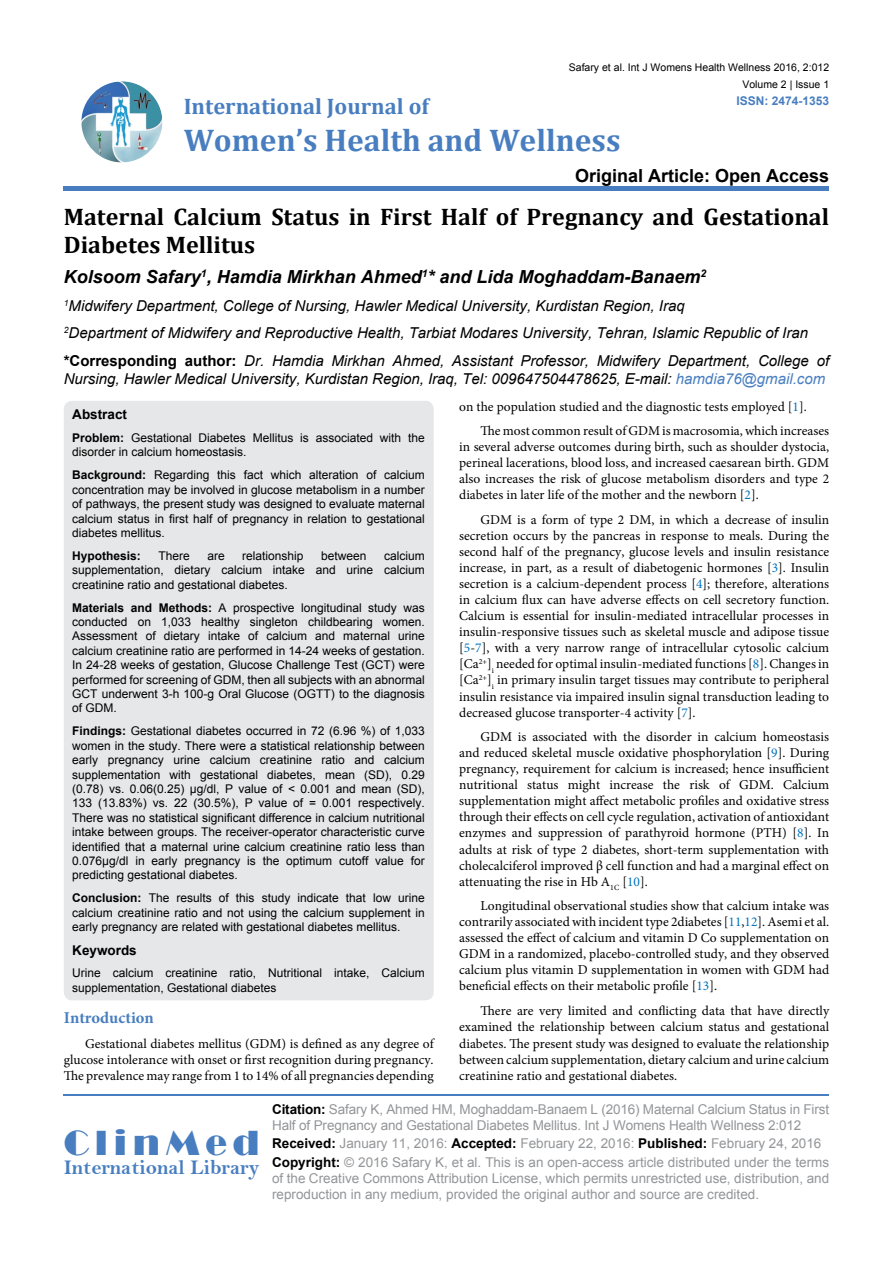
<style>
.page{position:relative;width:893px;height:1263px;background:#fff}
.page>*{position:absolute;margin:0;border:0;box-sizing:border-box;transform-origin:0 0}
.t1{font:36px "Broadway";letter-spacing:.16em;color:#487ec0}
.t2{font:700 31.5px "Cambria";color:#487ec0}
.t3{font:700 24px/28.5px "Cambria";color:#000}
.t4{font:700 22.5px "Cambria";color:#487ec0}
.t5{font:21px "Bell MT Bold";color:#487ec0}
.t6{font:italic 700 18px "Arial";color:#000}
.t7{font:700 18px "Arial";color:#000}
.t8{font:700 16.5px "Minion Pro";color:#487ec0}
.t9{font:italic 15px/26.5px "Arial";color:#000}
.t10{font:13.5px/16px "Minion Pro";color:#000;text-align:justify}
.t11{font:13.5px/16.2px "Arial";color:#939598}
.t12{font:700 13.5px "Arial";color:#000}
.t13{font:12px/14.4px "Arial";color:#000;text-align:justify}
.t14{font:700 12px "Arial";color:#487ec0}
.t15{font:700 12px "Arial";color:#000}
.t16{font:10.5px/16.2px "Arial";color:#000;text-align:right}
.s1{font-weight:700;font-style:normal}
.s2{color:#487ec0}
.s3{font-weight:700}
.s4{color:#0072bc}
.s5{font-weight:700;color:#000}
</style>
<div class="page">
<img style="left:81px;top:81px;width:81px;height:81px;border-radius:41px">
<div style="left:64px;top:186px;width:765px;height:5px;background:#487ec0"></div>
<hr style="left:64px;top:1094px;width:765px;height:1px;background:#487ec0">
<div style="left:64px;top:401px;width:370px;height:599px;background:#e6e7e8;border-radius:9px"></div>
<p class="t16" style="left:569px;top:60px;width:262px">Safary et al. Int J Womens Health Wellness 2016, 2:012<br>Volume 2 | Issue 1</p>
<p class="t14" style="left:736px;top:92px;width:94px">ISSN: 2474-1353</p>
<h3 class="t4" style="left:184px;top:90px;width:247px">International Journal of</h3>
<h2 class="t2" style="left:184px;top:118px;width:438px">Women’s Health and Wellness</h2>
<h3 class="t7" style="left:575px;top:163px;width:256px">Original Article: Open Access</h3>
<h3 class="t3" style="left:64px;top:202px;width:767px">Maternal Calcium Status in First Half of Pregnancy and Gestational<br>Diabetes Mellitus</h3>
<h3 class="t6" style="left:64px;top:265px;width:644px">Kolsoom Safary<sup>1</sup>, Hamdia Mirkhan Ahmed<sup>1</sup>* and Lida Moghaddam-Banaem<sup>2</sup></h3>
<p class="t9" style="left:64px;top:293px;width:746px"><sup>1</sup>Midwifery Department, College of Nursing, Hawler Medical University, Kurdistan Region, Iraq<br><sup>2</sup>Department of Midwifery and Reproductive Health, Tarbiat Modares University, Tehran, Islamic Republic of Iran</p>
<p class="t9" style="left:64px;top:352px;width:767px;line-height:18px"><span class="s1">*Corresponding author:</span> Dr. Hamdia Mirkhan Ahmed, Assistant Professor, Midwifery Department, College of<br>Nursing, Hawler Medical University, Kurdistan Region, Iraq, Tel: 009647504478625, E-mail: <span class="s2">hamdia76@gmail.com</span></p>
<p class="t12" style="left:72px;top:405px;width:56px">Abstract</p>
<p class="t13" style="left:72px;top:431px;width:354px"><span class="s3">Problem:</span> Gestational Diabetes Mellitus is associated with the disorder in calcium homeostasis.</p>
<p class="t13" style="left:72px;top:468px;width:354px"><span class="s3">Background:</span> Regarding this fact which alteration of calcium concentration may be involved in glucose metabolism in a number of pathways, the present study was designed to evaluate maternal calcium status in first half of pregnancy in relation to gestational diabetes mellitus.</p>
<p class="t15" style="left:72px;top:547px;width:70px">Hypothesis:</p>
<p class="t13" style="left:159px;top:548px;width:33px">There</p>
<p class="t13" style="left:207px;top:548px;width:19px">are</p>
<p class="t13" style="left:242px;top:548px;width:63px">relationship</p>
<p class="t13" style="left:321px;top:548px;width:47px">between</p>
<p class="t10" style="left:480px;top:394px;width:350px;line-height:24.6px;text-indent:-21px">on the population studied and the diagnostic tests employed [<span class="s4">1</span>].<br>The most common result of GDM is macrosomia, which increases</p>
<p class="t10" style="left:459px;top:439px;width:371px">in several adverse outcomes during birth, such as shoulder dystocia, perineal lacerations, blood loss, and increased caesarean birth. GDM also increases the risk of glucose metabolism disorders and type 2 diabetes in later life of the mother and the newborn [<span class="s4">2</span>].</p>
<p class="t10" style="left:459px;top:512px;width:371px;text-indent:21px">GDM is a form of type 2 DM, in which a decrease of insulin secretion occurs by the pancreas in response to meals. During the second half of the pregnancy, glucose levels and insulin resistance increase, in part, as a result of diabetogenic hormones [<span class="s4">3</span>]. Insulin secretion is a calcium-dependent process [<span class="s4">4</span>]; therefore, alterations in calcium flux can have adverse effects on cell secretory function.<br>Calcium is essential for insulin-mediated intracellular processes in insulin-responsive tissues such as skeletal muscle and adipose tissue [<span class="s4">5</span>-<span class="s4">7</span>], with a very narrow range of intracellular cytosolic calcium [Ca<sup>2+</sup>]<sub>i</sub> needed for optimal insulin-mediated functions [<span class="s4">8</span>]. Changes in [Ca<sup>2+</sup>]<sub>i</sub> in primary insulin target tissues may contribute to peripheral insulin resistance via impaired insulin signal transduction leading to decreased glucose transporter-4 activity [<span class="s4">7</span>].</p>
<p class="t10" style="left:459px;top:729px;width:371px;text-indent:21px">GDM is associated with the disorder in calcium homeostasis and reduced skeletal muscle oxidative phosphorylation [<span class="s4">9</span>]. During pregnancy, requirement for calcium is increased; hence insufficient nutritional status might increase the risk of GDM. Calcium supplementation might affect metabolic profiles and oxidative stress through their effects on cell cycle regulation, activation of antioxidant enzymes and suppression of parathyroid hormone (PTH) [<span class="s4">8</span>]. In adults at risk of type 2 diabetes, short-term supplementation with cholecalciferol improved β cell function and had a marginal effect on attenuating the rise in Hb A<sub>1C</sub> [<span class="s4">10</span>].</p>
<p class="t10" style="left:459px;top:898px;width:371px;text-indent:21px">Longitudinal observational studies show that calcium intake was contrarily associated with incident type 2diabetes [<span class="s4">11</span>,<span class="s4">12</span>]. Asemi et al. assessed the effect of calcium and vitamin D Co supplementation on GDM in a randomized, placebo-controlled study, and they observed calcium plus vitamin D supplementation in women with GDM had beneficial effects on their metabolic profile [<span class="s4">13</span>].</p>
<p class="t10" style="left:459px;top:1003px;width:371px;text-indent:21px">There are very limited and conflicting data that have directly examined the relationship between calcium status and gestational diabetes. The present study was designed to evaluate the relationship between calcium supplementation, dietary calcium and urine calcium creatinine ratio and gestational diabetes.</p>
<p class="t13" style="left:72px;top:548px;width:354px;text-indent:312px">calcium supplementation, dietary calcium intake and urine calcium creatinine ratio and gestational diabetes.</p>
<p class="t13" style="left:72px;top:600px;width:354px"><span class="s3">Materials and Methods:</span> A prospective longitudinal study was conducted on 1,033 healthy singleton childbearing women.<br>Assessment of dietary intake of calcium and maternal urine calcium creatinine ratio are performed in 14-24 weeks of gestation.<br>In 24-28 weeks of gestation, Glucose Challenge Test (GCT) were performed for screening of GDM, then all subjects with an abnormal GCT underwent 3-h 100-g Oral Glucose (OGTT) to the diagnosis of GDM.</p>
<p class="t13" style="left:72px;top:724px;width:354px"><span class="s3">Findings:</span> Gestational diabetes occurred in 72 (6.96 %) of 1,033 women in the study. There were a statistical relationship between early pregnancy urine calcium creatinine ratio and calcium supplementation with gestational diabetes, mean (SD), 0.29 (0.78) vs. 0.06(0.25) µg/dl, P value of &lt; 0.001 and mean (SD), 133 (13.83%) vs. 22 (30.5%), P value of = 0.001 respectively.<br>There was no statistical significant difference in calcium nutritional intake between groups. The receiver-operator characteristic curve identified that a maternal urine calcium creatinine ratio less than 0.076µg/dl in early pregnancy is the optimum cutoff value for predicting gestational diabetes.</p>
<p class="t13" style="left:72px;top:891px;width:354px"><span class="s3">Conclusion:</span> The results of this study indicate that low urine calcium creatinine ratio and not using the calcium supplement in early pregnancy are related with gestational diabetes mellitus.</p>
<p class="t12" style="left:72px;top:940px;width:66px">Keywords</p>
<p class="t13" style="left:72px;top:966px;width:354px">Urine calcium creatinine ratio, Nutritional intake, Calcium supplementation, Gestational diabetes</p>
<p class="t8" style="left:64px;top:1006px;width:92px">Introduction</p>
<p class="t10" style="left:64px;top:1036px;width:371px;text-indent:21px">Gestational diabetes mellitus (GDM) is defined as any degree of glucose intolerance with onset or first recognition during pregnancy.<br>The prevalence may range from 1 to 14% of all pregnancies depending</p>
<h1 class="t1" style="left:64px;top:1122px;width:197px">ClinMed</h1>
<h3 class="t5" style="left:64px;top:1155px;width:197px">International Library</h3>
<p class="t11" style="left:272px;top:1101px;width:559px"><span class="s5">Citation:</span> Safary K, Ahmed HM, Moghaddam-Banaem L (2016) Maternal Calcium Status in First<br>Half of Pregnancy and Gestational Diabetes Mellitus. Int J Womens Health Wellness 2:012</p>
<p class="t11" style="left:272px;top:1134px;width:559px;line-height:18.3px"><span class="s5">Received:</span> January 11, 2016: <span class="s5">Accepted:</span> February 22, 2016: <span class="s5">Published:</span> February 24, 2016<br><span class="s5">Copyright:</span> © 2016 Safary K, et al. This is an open-access article distributed under the terms</p>
<p class="t11" style="left:272px;top:1170px;width:559px">of the Creative Commons Attribution License, which permits unrestricted use, distribution, and reproduction in any medium, provided the original author and source are credited.</p>
</div>
